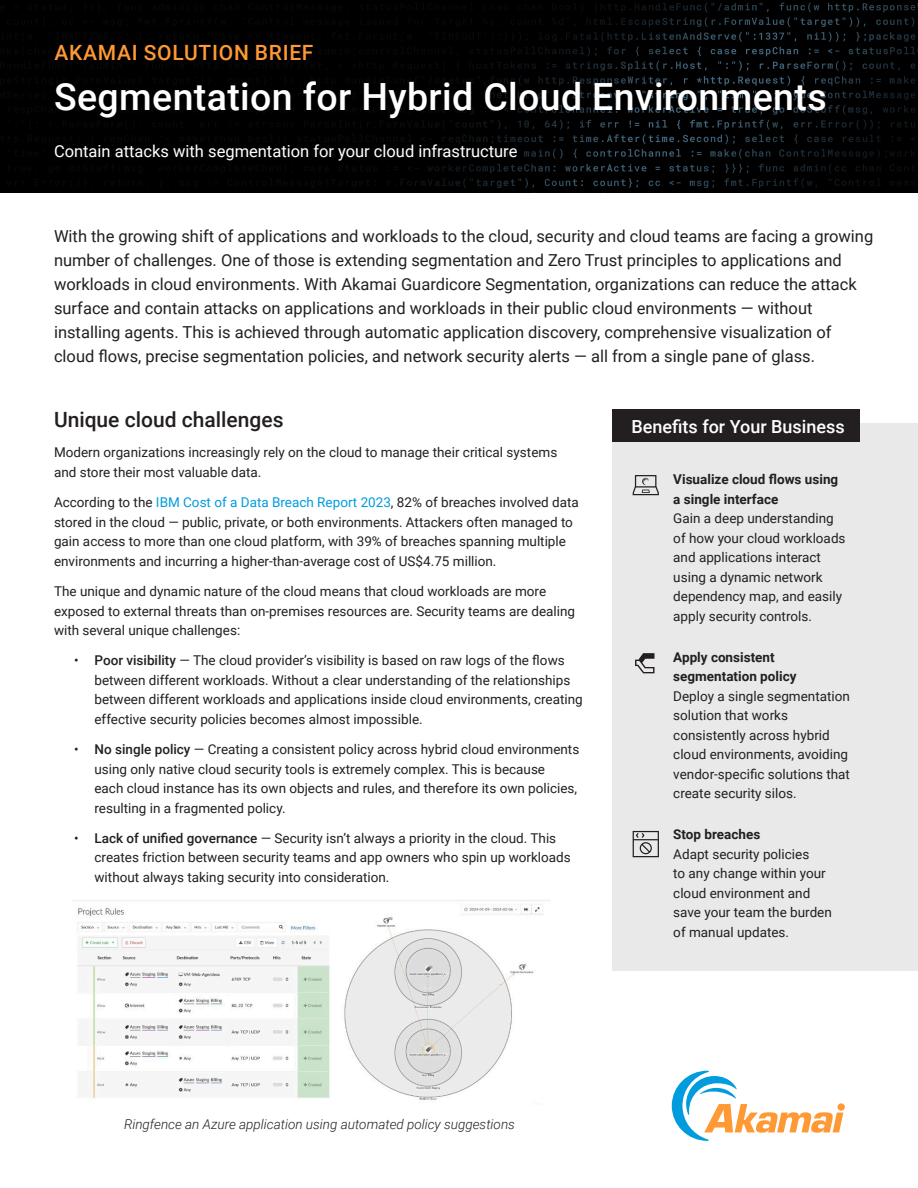
<style>
.page{position:relative;width:918px;height:1188px;background:#fff}
.page>*{position:absolute;margin:0;border:0;box-sizing:border-box;transform-origin:0 0}
.t1{font:500 37.5px "Roboto";letter-spacing:.01em;color:#fff}
.t2{font:500 21px "Roboto";color:#231f20}
.Preheader{font:500 21px "Roboto";letter-spacing:.035em;color:#f93}
.t3{font:500 18px "Roboto";color:#fff}
.body_-_intro{font:16.5px/24px "Roboto";color:#231f20}
.t4{font:16.5px "Roboto";color:#fff}
.Body{font:13.5px/19.5px "Roboto";color:#231f20}
.Body-2{font:italic 300 13.5px "Roboto";color:#231f20}
.s1{color:#009cde}
.s2{font-weight:500}
.s3{font-weight:700}
</style>
<div class="page">
<img style="left:0;top:0;width:918px;height:192px">
<svg style="left:672px;top:1071px;width:171px;height:70px"></svg>
<div style="left:612px;top:424px;width:306px;height:547px;background:#e9e9ea"></div>
<div style="left:612px;top:410px;width:248px;height:32px;background:#231f20"></div>
<svg style="left:633px;top:475px;width:26px;height:20px"></svg>
<svg style="left:633px;top:831px;width:26px;height:26px"></svg>
<svg style="left:635px;top:653px;width:20px;height:20px"></svg>
<img style="left:72px;top:900px;width:478px;height:200px">
<p class="Preheader" style="left:54px;top:38px;width:261px">AKAMAI SOLUTION BRIEF</p>
<p class="t1" style="left:54px;top:71px;width:774px">Segmentation for Hybrid Cloud Environments</p>
<p class="t4" style="left:54px;top:139px;width:465px">Contain attacks with segmentation for your cloud infrastructure</p>
<p class="body_-_intro" style="left:54px;top:223px;width:821px">With the growing shift of applications and workloads to the cloud, security and cloud teams are facing a growing number of challenges. One of those is extending segmentation and Zero Trust principles to applications and workloads in cloud environments. With Akamai Guardicore Segmentation, organizations can reduce the attack surface and contain attacks on applications and workloads in their public cloud environments — without installing agents. This is achieved through automatic application discovery, comprehensive visualization of cloud flows, precise segmentation policies, and network security alerts — all from a single pane of glass.</p>
<h1 class="t2" style="left:54px;top:405px;width:231px">Unique cloud challenges</h1>
<p class="Body" style="left:54px;top:442px;width:505px">Modern organizations increasingly rely on the cloud to manage their critical systems and store their most valuable data.</p>
<p class="Body" style="left:54px;top:492px;width:527px">According to the <span class="s1">IBM Cost of a Data Breach Report 2023</span>, 82% of breaches involved data stored in the cloud — public, private, or both environments. Attackers often managed to gain access to more than one cloud platform, with 39% of breaches spanning multiple environments and incurring a higher-than-average cost of US$4.75 million.</p>
<p class="Body" style="left:54px;top:581px;width:523px">The unique and dynamic nature of the cloud means that cloud workloads are more exposed to external threats than on-premises resources are. Security teams are dealing with several unique challenges:</p>
<p class="Body" style="left:94px;top:650px;width:490px;text-indent:-20px">• <span class="s2">Poor visibility</span> — The cloud provider’s visibility is based on raw logs of the flows between different workloads. Without a clear understanding of the relationships between different workloads and applications inside cloud environments, creating effective security policies becomes almost impossible.</p>
<p class="Body" style="left:94px;top:739px;width:486px;text-indent:-20px">• <span class="s2">No single policy</span> — Creating a consistent policy across hybrid cloud environments using only native cloud security tools is extremely complex. This is because<br>each cloud instance has its own objects and rules, and therefore its own policies, resulting in a fragmented policy.</p>
<p class="Body" style="left:94px;top:828px;width:478px;text-indent:-20px">• <span class="s2">Lack of unified governance</span> — Security isn’t always a priority in the cloud. This creates friction between security teams and app owners who spin up workloads without always taking security into consideration.</p>
<h1 class="t3" style="left:631px;top:414px;width:215px">Benefits for Your Business</h1>
<p class="Body" style="left:673px;top:469px;width:174px"><span class="s3">Visualize cloud flows using a single interface<br></span>Gain a deep understanding of how your cloud workloads and applications interact using a dynamic network dependency map, and easily apply security controls.</p>
<p class="Body" style="left:673px;top:647px;width:178px"><span class="s3">Apply consistent segmentation policy<br></span>Deploy a single segmentation solution that works consistently across hybrid cloud environments, avoiding vendor-specific solutions that create security silos.</p>
<p class="Body" style="left:673px;top:824px;width:160px"><span class="s3">Stop breaches<br></span>Adapt security policies<br>to any change within your cloud environment and save your team the burden of manual updates.</p>
<p class="Body-2" style="left:124px;top:1115px;width:392px">Ringfence an Azure application using automated policy suggestions</p>
</div>
